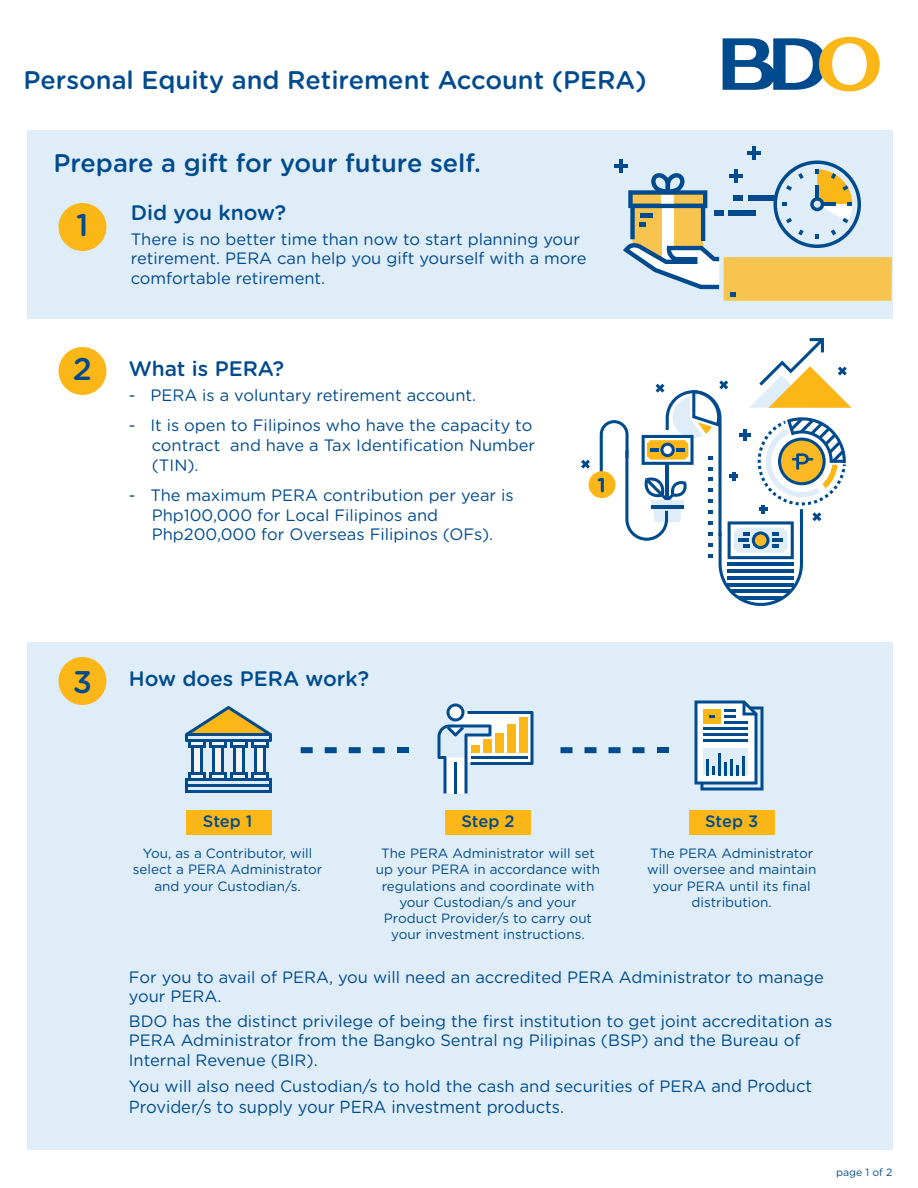
<style>
.page{position:relative;width:918px;height:1188px;background:#fff}
.page>*{position:absolute;margin:0;border:0;box-sizing:border-box;transform-origin:0 0}
.t1{font:500 31.2px "Gotham Rounded";color:#004b8d}
.t2{font:500 25.5px "Gotham Rounded";color:#004b8d}
.t3{font:500 21px "Gotham Rounded";color:#004b8d}
.t4{font:17.4px "Gotham Rounded";color:#004b8d;scale:.94 1}
.t5{font:16.5px/19.8px "Gotham Rounded";color:#004b8d}
.t6{font:500 16.5px "Gotham Rounded";letter-spacing:-.005em;color:#004b8d}
.t7{font:13.5px/16.2px "Gotham Rounded";color:#004b8d;text-align:center}
.t8{font:10.5px "Gotham Rounded";color:#004b8d}
.s1{font-size:17.4px}
</style>
<div class="page">
<div style="left:27px;top:130px;width:865px;height:189px;background:#dfedf9"></div>
<div style="left:27px;top:643px;width:865px;height:507px;background:#dfedf9"></div>
<svg style="left:723px;top:37px;width:157px;height:54px"></svg>
<div style="left:58px;top:347px;width:48px;height:48px;background:#fbb718;border-radius:50%"></div>
<div style="left:58px;top:657px;width:48px;height:48px;background:#fbb718;border-radius:50%"></div>
<div style="left:58px;top:203px;width:48px;height:48px;background:#fbb718;border-radius:50%"></div>
<hr style="left:619px;top:159px;width:4px;height:14px;background:#004b8d">
<hr style="left:614px;top:164px;width:14px;height:4px;background:#004b8d">
<hr style="left:752px;top:146px;width:3px;height:14px;background:#004b8d">
<svg style="left:747px;top:151px;width:13px;height:3px"></svg>
<svg style="left:623px;top:160px;width:269px;height:141px"></svg>
<hr style="left:823px;top:202px;width:13px;height:4px;background:#004b8d">
<hr style="left:815px;top:186px;width:4px;height:13px;background:#004b8d">
<div style="left:192px;top:746px;width:9px;height:27px;background:#f5f5f5"></div>
<hr style="left:191px;top:746px;width:3px;height:27px;background:#004b8d">
<hr style="left:200px;top:746px;width:3px;height:27px;background:#004b8d">
<div style="left:213px;top:746px;width:9px;height:27px;background:#f5f5f5"></div>
<hr style="left:212px;top:746px;width:3px;height:27px;background:#004b8d">
<hr style="left:221px;top:746px;width:3px;height:27px;background:#004b8d">
<div style="left:234px;top:746px;width:9px;height:27px;background:#f5f5f5"></div>
<hr style="left:233px;top:746px;width:3px;height:27px;background:#004b8d">
<hr style="left:242px;top:746px;width:3px;height:27px;background:#004b8d">
<div style="left:255px;top:746px;width:9px;height:27px;background:#f5f5f5"></div>
<hr style="left:254px;top:746px;width:3px;height:27px;background:#004b8d">
<hr style="left:263px;top:746px;width:3px;height:27px;background:#004b8d">
<svg style="left:185px;top:772px;width:87px;height:21px"></svg>
<svg style="left:185px;top:706px;width:87px;height:42px"></svg>
<hr style="left:186px;top:784px;width:84px;height:3px;background:#004b8d">
<svg style="left:694px;top:700px;width:70px;height:90px"></svg>
<svg style="left:438px;top:703px;width:96px;height:90px"></svg>
<svg style="left:301px;top:747px;width:84px;height:6px"></svg>
<div style="left:397px;top:747px;width:12px;height:6px;background:#004b8d"></div>
<svg style="left:560px;top:747px;width:85px;height:6px"></svg>
<div style="left:657px;top:747px;width:12px;height:6px;background:#004b8d"></div>
<div style="left:186px;top:810px;width:86px;height:25px;background:#fbb718"></div>
<div style="left:445px;top:810px;width:86px;height:25px;background:#fbb718"></div>
<div style="left:689px;top:810px;width:86px;height:25px;background:#fbb718"></div>
<div style="left:589px;top:471px;width:27px;height:27px;background:#fbb718;border-radius:50%"></div>
<svg style="left:581px;top:460px;width:9px;height:9px"></svg>
<svg style="left:598px;top:338px;width:254px;height:268px"></svg>
<h2 class="t2" style="left:23px;top:62px;width:625px">Personal Equity and Retirement Account (PERA)</h2>
<h2 class="t2" style="left:53px;top:145px;width:429px">Prepare a gift for your future self.</h2>
<p class="t3" style="left:131px;top:198px;width:157px">Did you know?</p>
<p class="t5" style="left:131px;top:228px;width:457px">There is no better time than now to start planning your retirement. PERA can help you gift yourself with a more comfortable retirement.</p>
<h1 class="t1" style="left:76px;top:203px;width:14px">1</h1>
<h1 class="t1" style="left:73px;top:347px;width:21px">2</h1>
<p class="t3" style="left:129px;top:354px;width:157px">What is PERA?</p>
<p class="t5" style="left:129px;top:384px;width:349px">- PERA is a voluntary retirement account.</p>
<p class="t5" style="left:152px;top:414px;width:385px;text-indent:-23px">- It is open to Filipinos who have the capacity to contract and have a Tax Identification Number (TIN).</p>
<p class="t5" style="left:152px;top:484px;width:363px;text-indent:-23px">- The maximum PERA contribution per year is<br>Php100,000 for Local Filipinos and<br>Php200,000 for Overseas Filipinos (OFs).</p>
<h1 class="t1" style="left:73px;top:660px;width:21px">3</h1>
<p class="t3" style="left:129px;top:664px;width:242px">How does PERA work?</p>
<p class="t6" style="left:203px;top:809px;width:51px">Step 1</p>
<p class="t7" style="left:133px;top:845px;width:191px">You, as a Contributor, will select a PERA Administrator and your Custodian/s.</p>
<p class="t6" style="left:461px;top:809px;width:55px">Step 2</p>
<p class="t7" style="left:376px;top:845px;width:226px">The PERA Administrator will set up your PERA in accordance with regulations and coordinate with your Custodian/s and your<br>Product Provider/s to carry out your investment instructions.</p>
<p class="t6" style="left:705px;top:809px;width:55px">Step 3</p>
<p class="t7" style="left:647px;top:845px;width:171px">The PERA Administrator will oversee and maintain your PERA until its final distribution.</p>
<p class="t5" style="left:129px;top:966px;width:697px">For you to avail of PERA, you will need an accredited PERA Administrator to manage your PERA.</p>
<p class="t5" style="left:129px;top:1010px;width:705px">BDO has the distinct privilege of being the first institution to get joint accreditation as<br>PERA Administrator from the Bangko Sentral ng Pilipinas (BSP) and the Bureau of<br>Internal Revenue (BIR).</p>
<p class="t5" style="left:129px;top:1075px;width:685px">You will also need Custodian/s to hold the cash and securities of PERA <span class="s1">and Product</span></p>
<p class="t4" style="left:129px;top:1095px;width:465px">Provider/s to supply your PERA investment products.</p>
<p class="t8" style="left:836px;top:1165px;width:58px">page 1 of 2</p>
</div>
